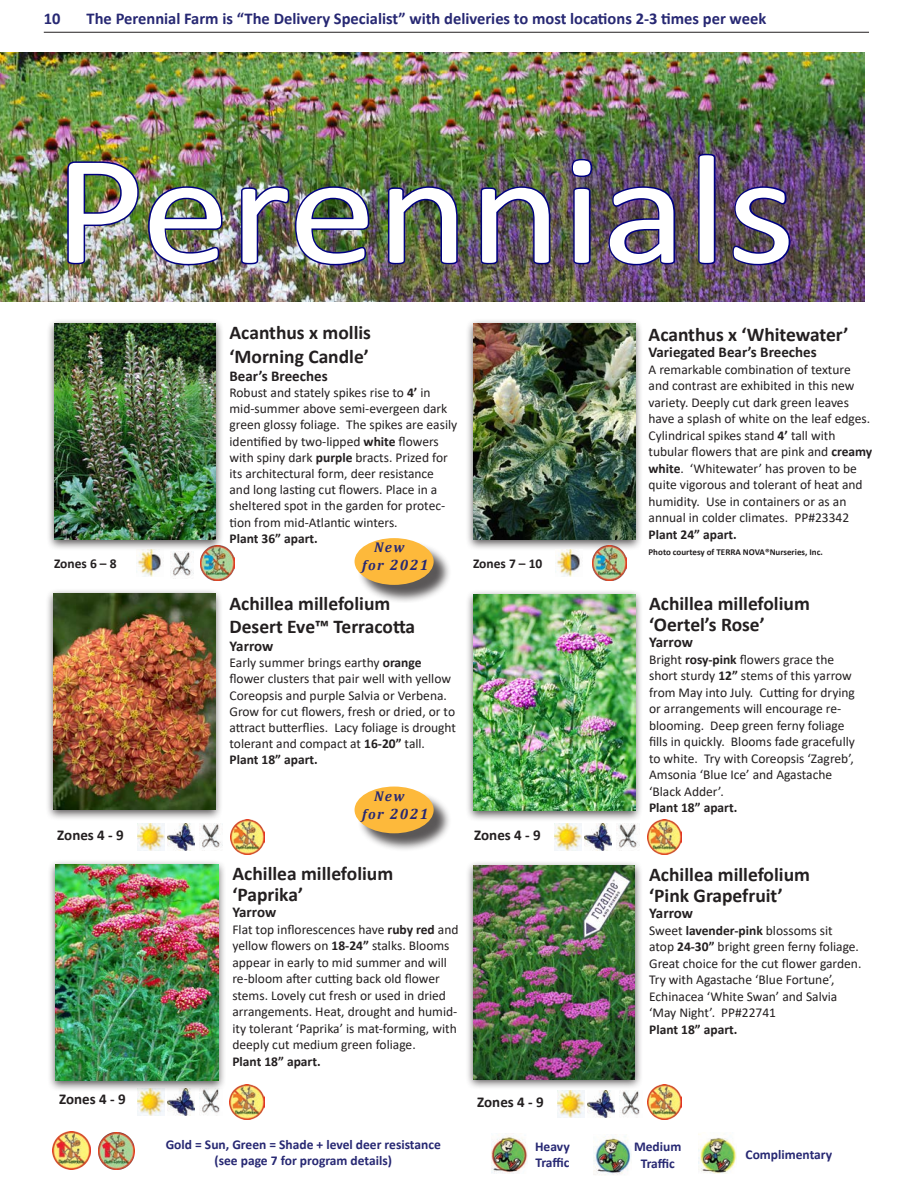
<style>
.page{position:relative;width:918px;height:1188px;background:#fff}
.page>*{position:absolute;margin:0;border:0;box-sizing:border-box;transform-origin:0 0}
.t1{font:157.5px "Calibri";color:#fff;scale:1.12 1}
.t2{font:700 19.5px/21px "Calibri";color:#231f20}
.runhead{font:700 16.5px "Calibri";color:#272873}
.t3{font:700 15px "Calibri";color:#231f20}
.t4{font:italic 700 15px "Cambria";letter-spacing:.1em;color:#272873}
.t5{font:italic 700 14.25px "Cambria";letter-spacing:.1em;color:#272873}
.t6{font:13.5px/16.5px "Calibri";color:#231f20}
.t7{font:700 13.5px/16.2px "Calibri";color:#272873;text-align:center}
.t8{font:700 13.5px "Calibri";color:#231f20}
.t9{font:700 9px "Calibri";color:#231f20}
.s1{font-weight:700}
.s2{font-size:14.25px}
</style>
<div class="page">
<hr style="left:44px;top:32px;width:825px;height:1px;background:#231f20">
<img style="left:593px;top:1136px;width:38px;height:39px">
<img style="left:699px;top:1134px;width:37px;height:40px">
<img style="left:491px;top:1135px;width:37px;height:38px">
<img style="left:52px;top:1131px;width:38px;height:38px">
<img style="left:98px;top:1132px;width:37px;height:37px">
<img style="left:0;top:53px;width:864px;height:249px">
<img style="left:554px;top:824px;width:27px;height:27px">
<img style="left:137px;top:1091px;width:27px;height:25px">
<img style="left:585px;top:824px;width:27px;height:27px">
<img style="left:167px;top:1091px;width:27px;height:24px">
<img style="left:618px;top:824px;width:22px;height:27px">
<img style="left:199px;top:1091px;width:21px;height:22px">
<img style="left:230px;top:1085px;width:34px;height:34px">
<img style="left:647px;top:820px;width:35px;height:34px">
<div style="left:466px;top:860px;width:177px;height:230px;background:#231f20;opacity:.75"></div>
<img style="left:474px;top:866px;width:161px;height:213px">
<img style="left:557px;top:1091px;width:27px;height:27px">
<img style="left:588px;top:1091px;width:27px;height:27px">
<img style="left:620px;top:1090px;width:20px;height:25px">
<img style="left:647px;top:1085px;width:35px;height:35px">
<div style="left:47px;top:859px;width:180px;height:232px;background:#231f20;opacity:.75"></div>
<img style="left:56px;top:865px;width:162px;height:216px">
<img style="left:138px;top:551px;width:23px;height:26px">
<img style="left:200px;top:546px;width:34px;height:34px">
<div style="left:465px;top:589px;width:178px;height:233px;background:#231f20;opacity:.75"></div>
<img style="left:473px;top:595px;width:162px;height:216px">
<img style="left:65px;top:160px;width:75px;height:106px">
<img style="left:147px;top:185px;width:78px;height:82px">
<img style="left:239px;top:185px;width:133px;height:82px">
<img style="left:385px;top:185px;width:75px;height:81px">
<img style="left:478px;top:185px;width:75px;height:81px">
<img style="left:570px;top:157px;width:24px;height:109px">
<img style="left:607px;top:185px;width:71px;height:82px">
<img style="left:696px;top:152px;width:22px;height:114px">
<img style="left:731px;top:185px;width:61px;height:82px">
<img style="left:170px;top:551px;width:23px;height:25px">
<div style="left:465px;top:318px;width:178px;height:233px;background:#231f20;opacity:.75"></div>
<img style="left:473px;top:324px;width:162px;height:216px">
<img style="left:556px;top:550px;width:27px;height:27px">
<img style="left:592px;top:546px;width:34px;height:34px">
<div style="left:46px;top:318px;width:178px;height:233px;background:#231f20;opacity:.75"></div>
<img style="left:54px;top:324px;width:162px;height:216px">
<div style="left:357px;top:541px;width:95px;height:62px;background:#231f20;opacity:.75"></div>
<div style="left:355px;top:538px;width:79px;height:47px;background:#fdb93b;border-radius:50%"></div>
<div style="left:45px;top:588px;width:178px;height:233px;background:#231f20;opacity:.75"></div>
<img style="left:53px;top:594px;width:162px;height:216px">
<div style="left:357px;top:789px;width:95px;height:63px;background:#231f20;opacity:.75"></div>
<div style="left:355px;top:787px;width:79px;height:46px;background:#fdb93b;border-radius:50%"></div>
<img style="left:137px;top:824px;width:27px;height:27px">
<img style="left:168px;top:824px;width:27px;height:27px">
<img style="left:201px;top:824px;width:22px;height:27px">
<img style="left:230px;top:820px;width:35px;height:34px">
<p class="runhead" style="left:44px;top:6px;width:18px">10</p>
<p class="runhead" style="left:87px;top:6px;width:681px">The Perennial Farm is “The Delivery Specialist” with deliveries to most locations 2-3 times per week</p>
<p class="t1" style="left:54px;top:101px;width:664px">Perennials</p>
<p class="t8" style="left:54px;top:554px;width:64px">Zones 6 – 8</p>
<p class="t2" style="left:230px;top:322px;width:143px">Acanthus x mollis</p>
<p class="t2" style="left:230px;top:346px;width:141px">‘Morning Candle’</p>
<p class="t3" style="left:230px;top:365px;width:100px">Bear’s Breeches</p>
<p class="t6" style="left:230px;top:384px;width:229px">Robust and stately spikes rise to <span class="s1">4’</span> in mid-summer above semi-evergeen dark green glossy foliage. The spikes are easily identified by two-lipped <span class="s1">white</span> flowers with spiny dark <span class="s1">purple</span> bracts. Prized for its architectural form, deer resistance and long lasting cut flowers. Place in a sheltered spot in the garden for protec&shy;tion from mid-Atlantic winters.</p>
<p class="t8" style="left:230px;top:529px;width:90px">Plant 36” apart.</p>
<p class="t5" style="left:374px;top:537px;width:32px">New</p>
<p class="t4" style="left:362px;top:554px;width:68px"><span class="s2">for</span> 2021</p>
<p class="t8" style="left:473px;top:554px;width:71px">Zones 7 – 10</p>
<p class="t2" style="left:649px;top:324px;width:202px">Acanthus x ‘Whitewater’</p>
<p class="t3" style="left:649px;top:342px;width:170px">Variegated Bear’s Breeches</p>
<p class="t6" style="left:649px;top:361px;width:225px">A remarkable combination of texture and contrast are exhibited in this new variety. Deeply cut dark green leaves have a splash of white on the leaf edges.<br>Cylindrical spikes stand <span class="s1">4’</span> tall with tubular flowers that are pink and <span class="s1">creamy white</span>. ‘Whitewater’ has proven to be quite vigorous and tolerant of heat and humidity. Use in containers or as an annual in colder climates. PP#23342</p>
<p class="t8" style="left:649px;top:525px;width:90px">Plant 24” apart.</p>
<p class="t9" style="left:649px;top:546px;width:176px">Photo courtesy of TERRA NOVA®Nurseries, Inc.</p>
<p class="t2" style="left:230px;top:592px;width:162px">Achillea millefolium</p>
<p class="t2" style="left:230px;top:616px;width:187px">Desert Eve™ Terracotta</p>
<p class="t3" style="left:230px;top:635px;width:45px">Yarrow</p>
<p class="t6" style="left:230px;top:654px;width:228px">Early summer brings earthy <span class="s1">orange </span>flower clusters that pair well with yellow Coreopsis and purple Salvia or Verbena.<br>Grow for cut flowers, fresh or dried, or to attract butterflies. Lacy foliage is drought tolerant and compact at <span class="s1">16-20”</span> tall.</p>
<p class="t8" style="left:230px;top:750px;width:90px">Plant 18” apart.</p>
<p class="t5" style="left:374px;top:786px;width:32px">New</p>
<p class="t4" style="left:362px;top:803px;width:68px"><span class="s2">for</span> 2021</p>
<p class="t2" style="left:649px;top:592px;width:162px">Achillea millefolium ‘Oertel’s Rose’</p>
<p class="t3" style="left:649px;top:632px;width:45px">Yarrow</p>
<p class="t6" style="left:649px;top:651px;width:207px">Bright <span class="s1">rosy-pink</span> flowers grace the short sturdy <span class="s1">12”</span> stems of this yarrow from May into July. Cutting for drying or arrangements will encourage re&shy;blooming. Deep green ferny foliage fills in quickly. Blooms fade gracefully to white. Try with Coreopsis ‘Zagreb’, Amsonia ‘Blue Ice’ and Agastache ‘Black Adder’.</p>
<p class="t8" style="left:649px;top:798px;width:90px">Plant 18” apart.</p>
<p class="t3" style="left:57px;top:824px;width:68px">Zones 4 - 9</p>
<p class="t3" style="left:474px;top:824px;width:68px">Zones 4 - 9</p>
<p class="t2" style="left:232px;top:863px;width:162px">Achillea millefolium</p>
<p class="t2" style="left:232px;top:884px;width:72px">‘Paprika’</p>
<p class="t3" style="left:232px;top:902px;width:45px">Yarrow</p>
<p class="t6" style="left:232px;top:921px;width:228px">Flat top inflorescences have <span class="s1">ruby red</span> and yellow flowers on <span class="s1">18-24”</span> stalks. Blooms appear in early to mid summer and will re-bloom after cutting back old flower stems. Lovely cut fresh or used in dried arrangements. Heat, drought and humid&shy;ity tolerant ‘Paprika’ is mat-forming, with deeply cut medium green foliage.</p>
<p class="t8" style="left:232px;top:1052px;width:90px">Plant 18” apart.</p>
<p class="t2" style="left:649px;top:864px;width:162px">Achillea millefolium</p>
<p class="t2" style="left:649px;top:885px;width:135px">‘Pink Grapefruit’</p>
<p class="t3" style="left:649px;top:903px;width:45px">Yarrow</p>
<p class="t6" style="left:649px;top:922px;width:214px">Sweet <span class="s1">lavender-pink</span> blossoms sit<br>atop <span class="s1">24-30”</span> bright green ferny foliage.<br>Great choice for the cut flower garden.<br>Try with Agastache ‘Blue Fortune’, Echinacea ‘White Swan’ and Salvia ‘May Night’. PP#22741</p>
<p class="t8" style="left:649px;top:1020px;width:90px">Plant 18” apart.</p>
<p class="t3" style="left:59px;top:1089px;width:68px">Zones 4 - 9</p>
<p class="t3" style="left:477px;top:1091px;width:68px">Zones 4 - 9</p>
<p class="t7" style="left:166px;top:1136px;width:277px">Gold = Sun, Green = Shade + level deer resistance (see page 7 for program details)</p>
<p class="t7" style="left:535px;top:1138px;width:36px;text-align:left">Heavy<br>Traffic</p>
<p class="t7" style="left:634px;top:1139px;width:49px">Medium<br>Traffic</p>
<p class="t7" style="left:746px;top:1147px;width:88px">Complimentary</p>
</div>
